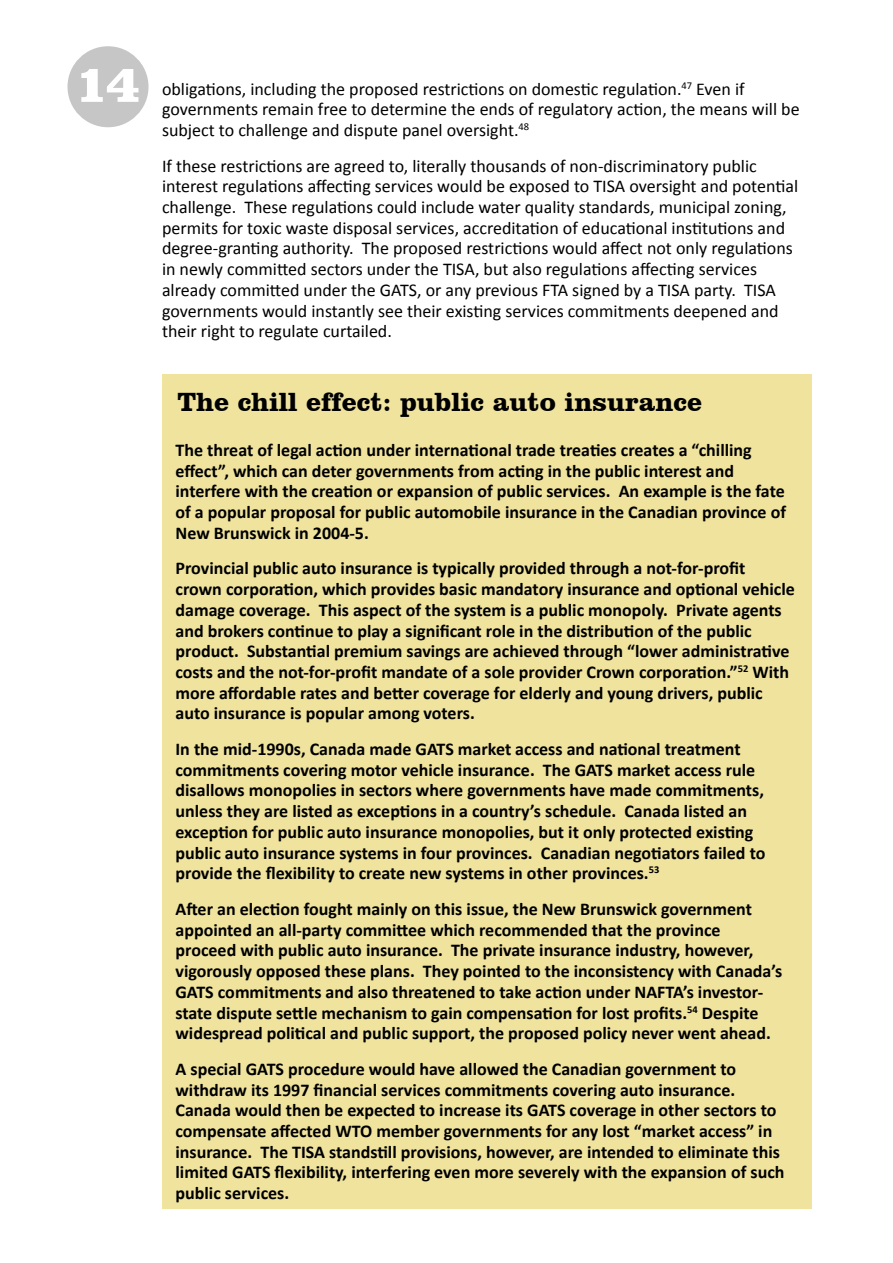
<style>
.page{position:relative;width:893px;height:1263px;background:#fff}
.page>*{position:absolute;margin:0;border:0;box-sizing:border-box;transform-origin:0 0}
.t1{font:900 54px "Clarendon BT";color:#fff}
.t2{font:700 27px "Clarendon BT";color:#000}
.t3{font:700 18px/20.7px "Calibri";color:#000}
.t4{font:18px/20.7px "Calibri";color:#000}
</style>
<div class="page">
<div style="left:68px;top:46px;width:80px;height:81px;background:#c6c6c6;border-radius:50%"></div>
<div style="left:162px;top:374px;width:650px;height:835px;background:#efe39e"></div>
<h1 class="t1" style="left:74px;top:50px;width:67px">14</h1>
<p class="t4" style="left:162px;top:77px;width:639px">obligations, including the proposed restrictions on domestic regulation.<sup>47</sup> Even if governments remain free to determine the ends of regulatory action, the means will be subject to challenge and dispute panel oversight.<sup>48</sup></p>
<p class="t4" style="left:162px;top:154px;width:638px">If these restrictions are agreed to, literally thousands of non-discriminatory public interest regulations affecting services would be exposed to TISA oversight and potential challenge. These regulations could include water quality standards, municipal zoning, permits for toxic waste disposal services, accreditation of educational institutions and degree-granting authority. The proposed restrictions would affect not only regulations in newly committed sectors under the TISA, but also regulations affecting services already committed under the GATS, or any previous FTA signed by a TISA party. TISA governments would instantly see their existing services commitments deepened and their right to regulate curtailed.</p>
<h2 class="t2" style="left:178px;top:385px;width:526px">The chill effect: public auto insurance</h2>
<p class="t3" style="left:176px;top:439px;width:612px">The threat of legal action under international trade treaties creates a “chilling effect”, which can deter governments from acting in the public interest and interfere with the creation or expansion of public services. An example is the fate of a popular proposal for public automobile insurance in the Canadian province of New Brunswick in 2004-5.</p>
<p class="t3" style="left:176px;top:557px;width:621px">Provincial public auto insurance is typically provided through a not-for-profit crown corporation, which provides basic mandatory insurance and optional vehicle damage coverage. This aspect of the system is a public monopoly. Private agents and brokers continue to play a significant role in the distribution of the public product. Substantial premium savings are achieved through “lower administrative costs and the not-for-profit mandate of a sole provider Crown corporation.”<sup>52</sup> With more affordable rates and better coverage for elderly and young drivers, public auto insurance is popular among voters.</p>
<p class="t3" style="left:176px;top:738px;width:591px">In the mid-1990s, Canada made GATS market access and national treatment commitments covering motor vehicle insurance. The GATS market access rule disallows monopolies in sectors where governments have made commitments, unless they are listed as exceptions in a country’s schedule. Canada listed an exception for public auto insurance monopolies, but it only protected existing public auto insurance systems in four provinces. Canadian negotiators failed to provide the flexibility to create new systems in other provinces.<sup>53</sup></p>
<p class="t3" style="left:175px;top:898px;width:608px">After an election fought mainly on this issue, the New Brunswick government appointed an all-party committee which recommended that the province proceed with public auto insurance. The private insurance industry, however, vigorously opposed these plans. They pointed to the inconsistency with Canada’s GATS commitments and also threatened to take action under NAFTA’s investor&shy;state dispute settle mechanism to gain compensation for lost profits.<sup>54</sup> Despite widespread political and public support, the proposed policy never went ahead.</p>
<p class="t3" style="left:175px;top:1058px;width:610px">A special GATS procedure would have allowed the Canadian government to withdraw its 1997 financial services commitments covering auto insurance.<br>Canada would then be expected to increase its GATS coverage in other sectors to compensate affected WTO member governments for any lost “market access” in insurance. The TISA standstill provisions, however, are intended to eliminate this limited GATS flexibility, interfering even more severely with the expansion of such public services.</p>
</div>
